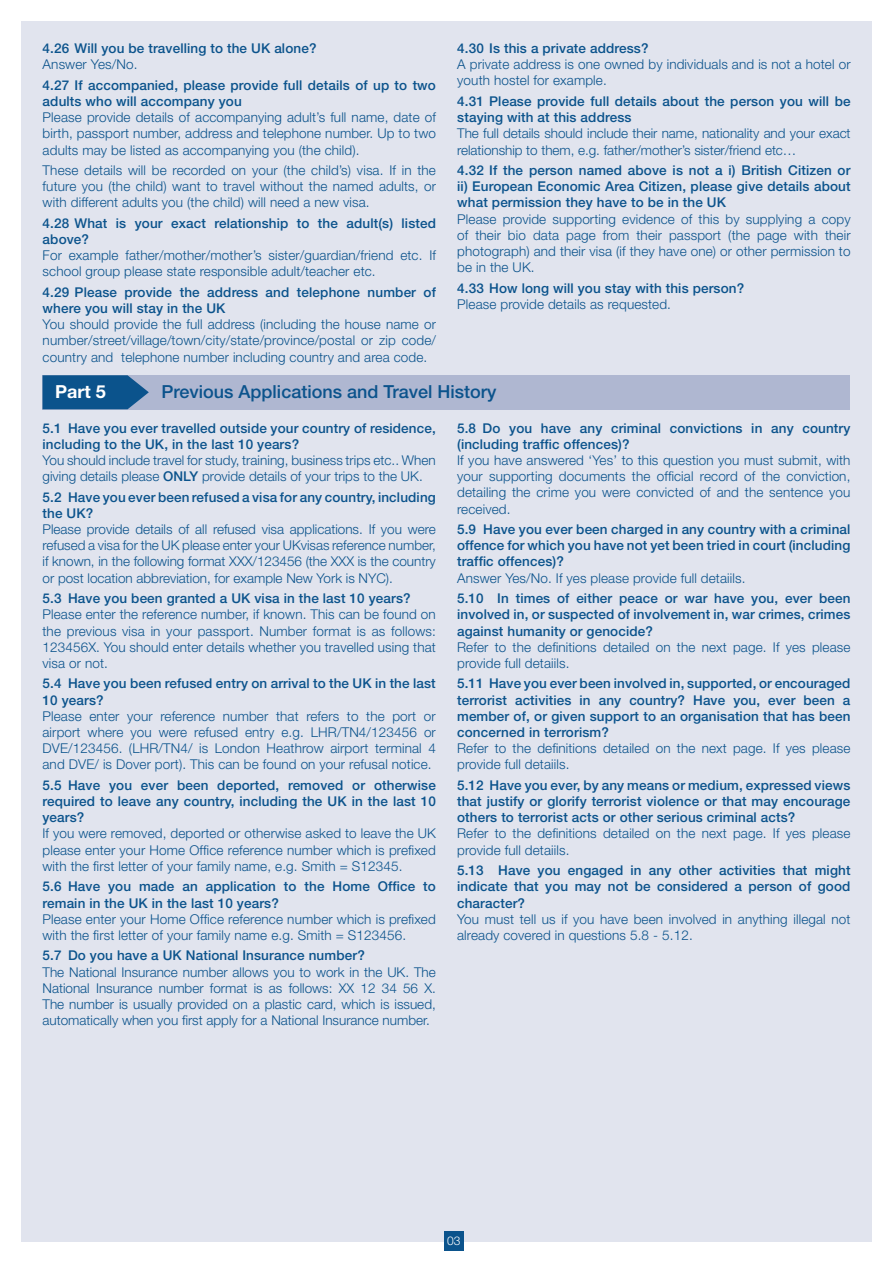
<style>
.page{position:relative;width:893px;height:1263px;background:#fff}
.page>*{position:absolute;margin:0;border:0;box-sizing:border-box;transform-origin:0 0}
.t1{font:500 18px "Helvetica Neue";color:#0b538c}
.t2{font:700 18px "Helvetica Neue";color:#fff}
.Point-Body-Copy{font:300 13.5px/16.2px "Helvetica Neue";letter-spacing:.01em;color:#0b538c;text-align:justify}
.Point-Title-Copy{font:500 13.5px/16.2px "Helvetica Neue";letter-spacing:.01em;color:#0b538c}
.t3{font:300 12px "Helvetica Neue";color:#fff}
.s1{font-weight:500}
</style>
<div class="page">
<div style="left:21px;top:21px;width:851px;height:1221px;background:#e1e4ee"></div>
<div style="left:43px;top:375px;width:807px;height:34px;background:#afb7d1"></div>
<svg style="left:43px;top:375px;width:106px;height:34px;background:#1c5d93"></svg>
<div style="left:444px;top:1231px;width:19px;height:20px;background:#0b538c"></div>
<p class="Point-Title-Copy" style="left:43px;top:40px;width:275px">4.26 Will you be travelling to the UK alone?</p>
<p class="Point-Body-Copy" style="left:43px;top:56px;width:96px">Answer Yes/No.</p>
<p class="Point-Title-Copy" style="left:43px;top:77px;width:395px">4.27 If accompanied, please provide full details of up to two adults who will accompany you</p>
<p class="Point-Body-Copy" style="left:43px;top:109px;width:395px">Please provide details of accompanying adult’s full name, date of birth, passport number, address and telephone number. Up to two adults may be listed as accompanying you (the child).</p>
<p class="Point-Body-Copy" style="left:43px;top:162px;width:395px">These details will be recorded on your (the child’s) visa. If in the future you (the child) want to travel without the named adults, or with different adults you (the child) will need a new visa.</p>
<p class="Point-Title-Copy" style="left:43px;top:215px;width:395px">4.28 What is your exact relationship to the adult(s) listed above?</p>
<p class="Point-Body-Copy" style="left:43px;top:247px;width:395px">For example father/mother/mother’s sister/guardian/friend etc. If school group please state responsible adult/teacher etc.</p>
<p class="Point-Title-Copy" style="left:43px;top:284px;width:395px">4.29 Please provide the address and telephone number of where you will stay in the UK</p>
<p class="Point-Body-Copy" style="left:43px;top:316px;width:395px">You should provide the full address (including the house name or number/street/village/town/city/state/province/postal or zip code/ country and telephone number including country and area code.</p>
<p class="Point-Title-Copy" style="left:457px;top:40px;width:193px">4.30 Is this a private address?</p>
<p class="Point-Body-Copy" style="left:457px;top:56px;width:395px">A private address is one owned by individuals and is not a hotel or youth hostel for example.</p>
<p class="Point-Title-Copy" style="left:457px;top:93px;width:395px">4.31 Please provide full details about the person you will be staying with at this address</p>
<p class="Point-Body-Copy" style="left:457px;top:125px;width:395px">The full details should include their name, nationality and your exact relationship to them, e.g. father/mother’s sister/friend etc…</p>
<p class="Point-Title-Copy" style="left:457px;top:162px;width:395px;text-align:justify">4.32 If the person named above is not a i) British Citizen or ii) European Economic Area Citizen, please give details about what permission they have to be in the UK</p>
<p class="Point-Body-Copy" style="left:457px;top:210px;width:395px">Please provide supporting evidence of this by supplying a copy of their bio data page from their passport (the page with their photograph) and their visa (if they have one) or other permission to be in the UK.</p>
<p class="Point-Title-Copy" style="left:457px;top:280px;width:289px">4.33 How long will you stay with this person?</p>
<p class="Point-Body-Copy" style="left:457px;top:296px;width:215px">Please provide details as requested.</p>
<p class="t2" style="left:55px;top:380px;width:52px">Part 5</p>
<p class="t1" style="left:162px;top:381px;width:336px">Previous Applications and Travel History</p>
<p class="Point-Title-Copy" style="left:43px;top:419px;width:395px">5.1 Have you ever travelled outside your country of residence, including to the UK, in the last 10 years?</p>
<p class="Point-Body-Copy" style="left:43px;top:452px;width:395px">You should include travel for study, training, business trips etc.. When giving details please <span class="s1">ONLY</span> provide details of your trips to the UK.</p>
<p class="Point-Title-Copy" style="left:43px;top:489px;width:395px">5.2 Have you ever been refused a visa for any country, including the UK?</p>
<p class="Point-Body-Copy" style="left:43px;top:521px;width:395px">Please provide details of all refused visa applications. If you were refused a visa for the UK please enter your UKvisas reference number, if known, in the following format XXX/123456 (the XXX is the country or post location abbreviation, for example New York is NYC).</p>
<p class="Point-Title-Copy" style="left:43px;top:590px;width:370px">5.3 Have you been granted a UK visa in the last 10 years?</p>
<p class="Point-Body-Copy" style="left:43px;top:606px;width:395px">Please enter the reference number, if known. This can be found on the previous visa in your passport. Number format is as follows:<br>123456X. You should enter details whether you travelled using that visa or not.</p>
<p class="Point-Title-Copy" style="left:43px;top:675px;width:395px">5.4 Have you been refused entry on arrival to the UK in the last<br>10 years?</p>
<p class="Point-Body-Copy" style="left:43px;top:707px;width:395px">Please enter your reference number that refers to the port or airport where you were refused entry e.g. LHR/TN4/123456 or DVE/123456. (LHR/TN4/ is London Heathrow airport terminal 4 and DVE/ is Dover port). This can be found on your refusal notice.</p>
<p class="Point-Title-Copy" style="left:43px;top:777px;width:395px;text-align:justify">5.5 Have you ever been deported, removed or otherwise required to leave any country, including the UK in the last 10 years?</p>
<p class="Point-Body-Copy" style="left:43px;top:825px;width:395px">If you were removed, deported or otherwise asked to leave the UK please enter your Home Office reference number which is prefixed with the first letter of your family name, e.g. Smith = S12345.</p>
<p class="Point-Title-Copy" style="left:43px;top:878px;width:395px">5.6 Have you made an application to the Home Office to remain in the UK in the last 10 years?</p>
<p class="Point-Body-Copy" style="left:43px;top:910px;width:395px">Please enter your Home Office reference number which is prefixed with the first letter of your family name e.g. Smith = S123456.</p>
<p class="Point-Title-Copy" style="left:43px;top:947px;width:324px">5.7 Do you have a UK National Insurance number?</p>
<p class="Point-Body-Copy" style="left:43px;top:963px;width:395px">The National Insurance number allows you to work in the UK. The National Insurance number format is as follows: XX 12 34 56 X.<br>The number is usually provided on a plastic card, which is issued, automatically when you first apply for a National Insurance number.</p>
<p class="Point-Title-Copy" style="left:457px;top:419px;width:395px">5.8 Do you have any criminal convictions in any country (including traffic offences)?</p>
<p class="Point-Body-Copy" style="left:457px;top:452px;width:395px">If you have answered ‘Yes’ to this question you must submit, with your supporting documents the official record of the conviction, detailing the crime you were convicted of and the sentence you received.</p>
<p class="Point-Title-Copy" style="left:457px;top:521px;width:395px;text-align:justify">5.9 Have you ever been charged in any country with a criminal offence for which you have not yet been tried in court (including traffic offences)?</p>
<p class="Point-Body-Copy" style="left:457px;top:569px;width:290px">Answer Yes/No. If yes please provide full detaiils.</p>
<p class="Point-Title-Copy" style="left:457px;top:590px;width:395px;text-align:justify">5.10 In times of either peace or war have you, ever been involved in, or suspected of involvement in, war crimes, crimes against humanity or genocide?</p>
<p class="Point-Body-Copy" style="left:457px;top:638px;width:395px">Refer to the definitions detailed on the next page. If yes please provide full detaiils.</p>
<p class="Point-Title-Copy" style="left:457px;top:675px;width:395px;text-align:justify">5.11 Have you ever been involved in, supported, or encouraged terrorist activities in any country? Have you, ever been a member of, or given support to an organisation that has been concerned in terrorism?</p>
<p class="Point-Body-Copy" style="left:457px;top:740px;width:395px">Refer to the definitions detailed on the next page. If yes please provide full detaiils.</p>
<p class="Point-Title-Copy" style="left:457px;top:777px;width:395px;text-align:justify">5.12 Have you ever, by any means or medium, expressed views that justify or glorify terrorist violence or that may encourage others to terrorist acts or other serious criminal acts?</p>
<p class="Point-Body-Copy" style="left:457px;top:825px;width:395px">Refer to the definitions detailed on the next page. If yes please provide full detaiils.</p>
<p class="Point-Title-Copy" style="left:457px;top:862px;width:395px;text-align:justify">5.13 Have you engaged in any other activities that might indicate that you may not be considered a person of good character?</p>
<p class="Point-Body-Copy" style="left:457px;top:910px;width:395px">You must tell us if you have been involved in anything illegal not already covered in questions 5.8 - 5.12.</p>
<p class="t3" style="left:447px;top:1233px;width:15px">03</p>
</div>
